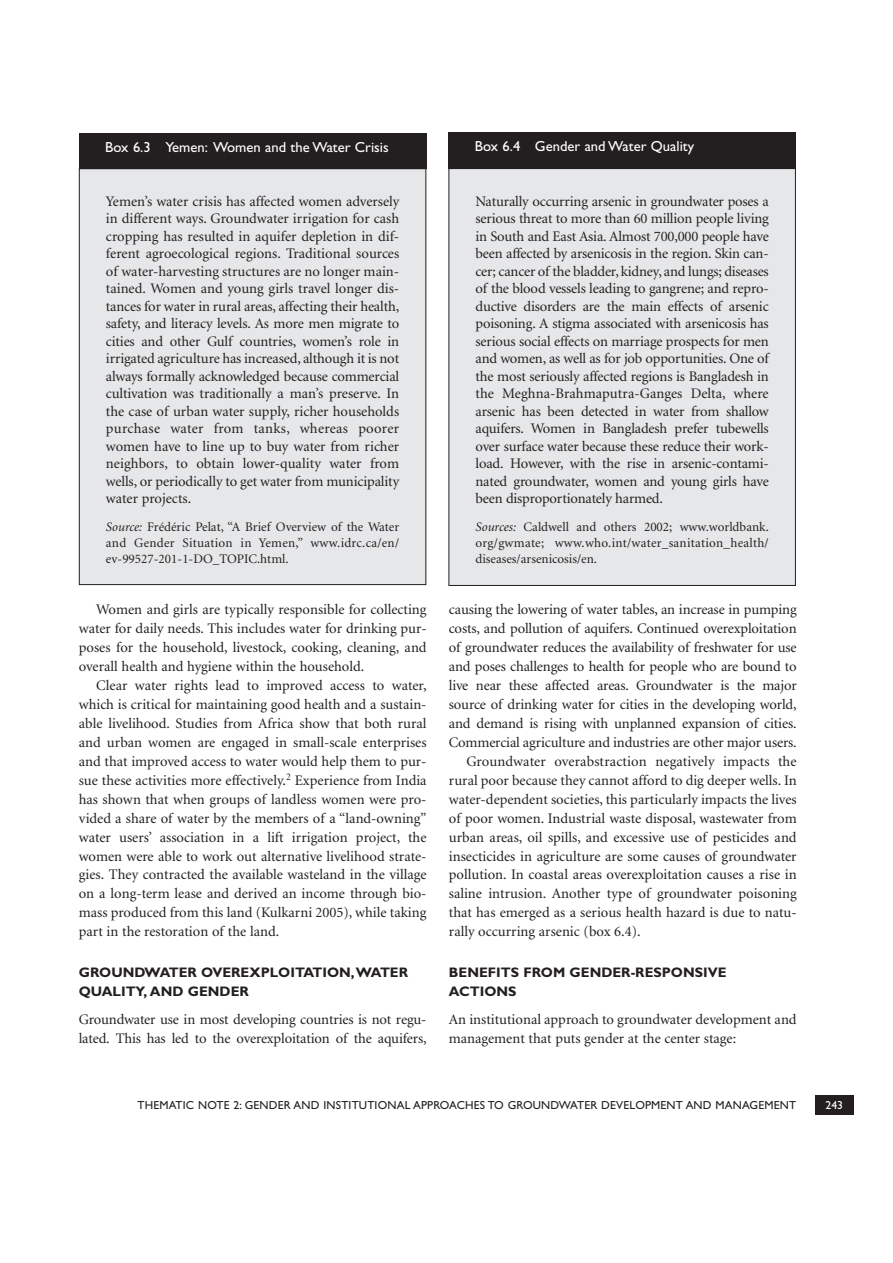
<style>
.page{position:relative;width:893px;height:1263px;background:#fff}
.page>*{position:absolute;margin:0;border:0;box-sizing:border-box;transform-origin:0 0}
.t1{font:14.55px/17.5px "Minion";letter-spacing:-.005em;color:#231f20;text-align:justify}
.t2{font:14.55px "Gill Sans";color:#fff}
.t3{font:700 13.8px/18.9px "Gill Sans";color:#231f20}
.t4{font:13.2px/16px "Minion";letter-spacing:.02em;color:#231f20;text-align:justify}
.t5{font:11.7px "Gill Sans";letter-spacing:.015em;color:#231f20}
.t6{font:11.7px "Gill Sans";color:#fff}
.s1{font-style:italic}
</style>
<div class="page">
<div style="left:815px;top:1095px;width:38px;height:20px;background:#231f20"></div>
<div style="left:79px;top:169px;width:347px;height:416px;background:#e6e7e8"></div>
<div style="left:79px;top:133px;width:347px;height:36px;background:#231f20"></div>
<div style="left:449px;top:169px;width:346px;height:416px;background:#e6e7e8"></div>
<div style="left:448px;top:133px;width:347px;height:36px;background:#231f20"></div>
<p class="t2" style="left:105px;top:142px;width:285px">Box 6.3 Yemen: Women and the Water Crisis</p>
<p class="t1" style="left:106px;top:193px;width:295px">Yemen’s water crisis has affected women adversely in different ways. Groundwater irrigation for cash cropping has resulted in aquifer depletion in dif&shy;ferent agroecological regions. Traditional sources of water-harvesting structures are no longer main&shy;tained. Women and young girls travel longer dis&shy;tances for water in rural areas, affecting their health, safety, and literacy levels. As more men migrate to cities and other Gulf countries, women’s role in irrigated agriculture has increased, although it is not always formally acknowledged because commercial cultivation was traditionally a man’s preserve. In the case of urban water supply, richer households purchase water from tanks, whereas poorer women have to line up to buy water from richer neighbors, to obtain lower-quality water from wells, or periodically to get water from municipality water projects.</p>
<p class="t4" style="left:106px;top:520px;width:295px"><span class="s1">Source:</span> Frédéric Pelat, “A Brief Overview of the Water and Gender Situation in Yemen,” www.idrc.ca/en/ ev-99527-201-1-DO_TOPIC.html.</p>
<p class="t1" style="left:79px;top:601px;width:349px;line-height:18.9px;text-indent:18px">Women and girls are typically responsible for collecting water for daily needs. This includes water for drinking pur&shy;poses for the household, livestock, cooking, cleaning, and overall health and hygiene within the household.</p>
<p class="t1" style="left:79px;top:677px;width:349px;line-height:18.9px;text-indent:18px">Clear water rights lead to improved access to water, which is critical for maintaining good health and a sustain&shy;able livelihood. Studies from Africa show that both rural and urban women are engaged in small-scale enterprises and that improved access to water would help them to pur&shy;sue these activities more effectively.<sup>2</sup> Experience from India has shown that when groups of landless women were pro&shy;vided a share of water by the members of a “land-owning” water users’ association in a lift irrigation project, the women were able to work out alternative livelihood strate&shy;gies. They contracted the available wasteland in the village on a long-term lease and derived an income through bio&shy;mass produced from this land (Kulkarni 2005), while taking part in the restoration of the land.</p>
<p class="t3" style="left:79px;top:965px;width:331px">GROUNDWATER OVEREXPLOITATION, WATER<br>QUALITY, AND GENDER</p>
<p class="t1" style="left:79px;top:1011px;width:349px;line-height:18.9px">Groundwater use in most developing countries is not regu&shy;lated. This has led to the overexploitation of the aquifers,</p>
<p class="t2" style="left:475px;top:141px;width:221px">Box 6.4 Gender and Water Quality</p>
<p class="t1" style="left:475px;top:193px;width:295px">Naturally occurring arsenic in groundwater poses a serious threat to more than 60 million people living in South and East Asia. Almost 700,000 people have been affected by arsenicosis in the region. Skin can&shy;cer; cancer of the bladder, kidney, and lungs; diseases of the blood vessels leading to gangrene; and repro&shy;ductive disorders are the main effects of arsenic poisoning. A stigma associated with arsenicosis has serious social effects on marriage prospects for men and women, as well as for job opportunities. One of the most seriously affected regions is Bangladesh in the Meghna-Brahmaputra-Ganges Delta, where arsenic has been detected in water from shallow aquifers. Women in Bangladesh prefer tubewells over surface water because these reduce their work&shy;load. However, with the rise in arsenic-contami&shy;nated groundwater, women and young girls have been disproportionately harmed.</p>
<p class="t4" style="left:475px;top:520px;width:295px"><span class="s1">Sources:</span> Caldwell and others 2002; www.worldbank. org/gwmate; www.who.int/water_sanitation_health/ diseases/arsenicosis/en.</p>
<p class="t1" style="left:449px;top:602px;width:349px">causing the lowering of water tables, an increase in pumping</p>
<p class="t1" style="left:449px;top:621px;width:349px">costs, and pollution of aquifers. Continued overexploitation</p>
<p class="t1" style="left:449px;top:640px;width:349px">of groundwater reduces the availability of freshwater for use</p>
<p class="t1" style="left:449px;top:659px;width:349px">and poses challenges to health for people who are bound to</p>
<p class="t1" style="left:449px;top:678px;width:349px">live near these affected areas. Groundwater is the major</p>
<p class="t1" style="left:449px;top:697px;width:349px">source of drinking water for cities in the developing world,</p>
<p class="t1" style="left:449px;top:716px;width:349px">and demand is rising with unplanned expansion of cities.</p>
<p class="t1" style="left:449px;top:735px;width:349px">Commercial agriculture and industries are other major users.</p>
<p class="t1" style="left:466px;top:754px;width:332px">Groundwater overabstraction negatively impacts the</p>
<p class="t1" style="left:449px;top:772px;width:349px">rural poor because they cannot afford to dig deeper wells. In</p>
<p class="t1" style="left:449px;top:791px;width:349px">water-dependent societies, this particularly impacts the lives</p>
<p class="t1" style="left:449px;top:810px;width:349px">of poor women. Industrial waste disposal, wastewater from</p>
<p class="t1" style="left:449px;top:829px;width:349px">urban areas, oil spills, and excessive use of pesticides and</p>
<p class="t1" style="left:449px;top:848px;width:349px">insecticides in agriculture are some causes of groundwater</p>
<p class="t1" style="left:449px;top:867px;width:349px">pollution. In coastal areas overexploitation causes a rise in</p>
<p class="t1" style="left:449px;top:886px;width:349px">saline intrusion. Another type of groundwater poisoning</p>
<p class="t1" style="left:449px;top:905px;width:349px">that has emerged as a serious health hazard is due to natu-</p>
<p class="t1" style="left:449px;top:924px;width:193px">rally occurring arsenic (box 6.4).</p>
<p class="t3" style="left:449px;top:965px;width:279px">BENEFITS FROM GENDER-RESPONSIVE<br>ACTIONS</p>
<p class="t1" style="left:449px;top:1011px;width:349px;line-height:18.9px">An institutional approach to groundwater development and management that puts gender at the center stage:</p>
<p class="t5" style="left:138px;top:1101px;width:660px">THEMATIC NOTE 2: GENDER AND INSTITUTIONAL APPROACHES TO GROUNDWATER DEVELOPMENT AND MANAGEMENT</p>
<p class="t6" style="left:825px;top:1101px;width:19px">243</p>
</div>
